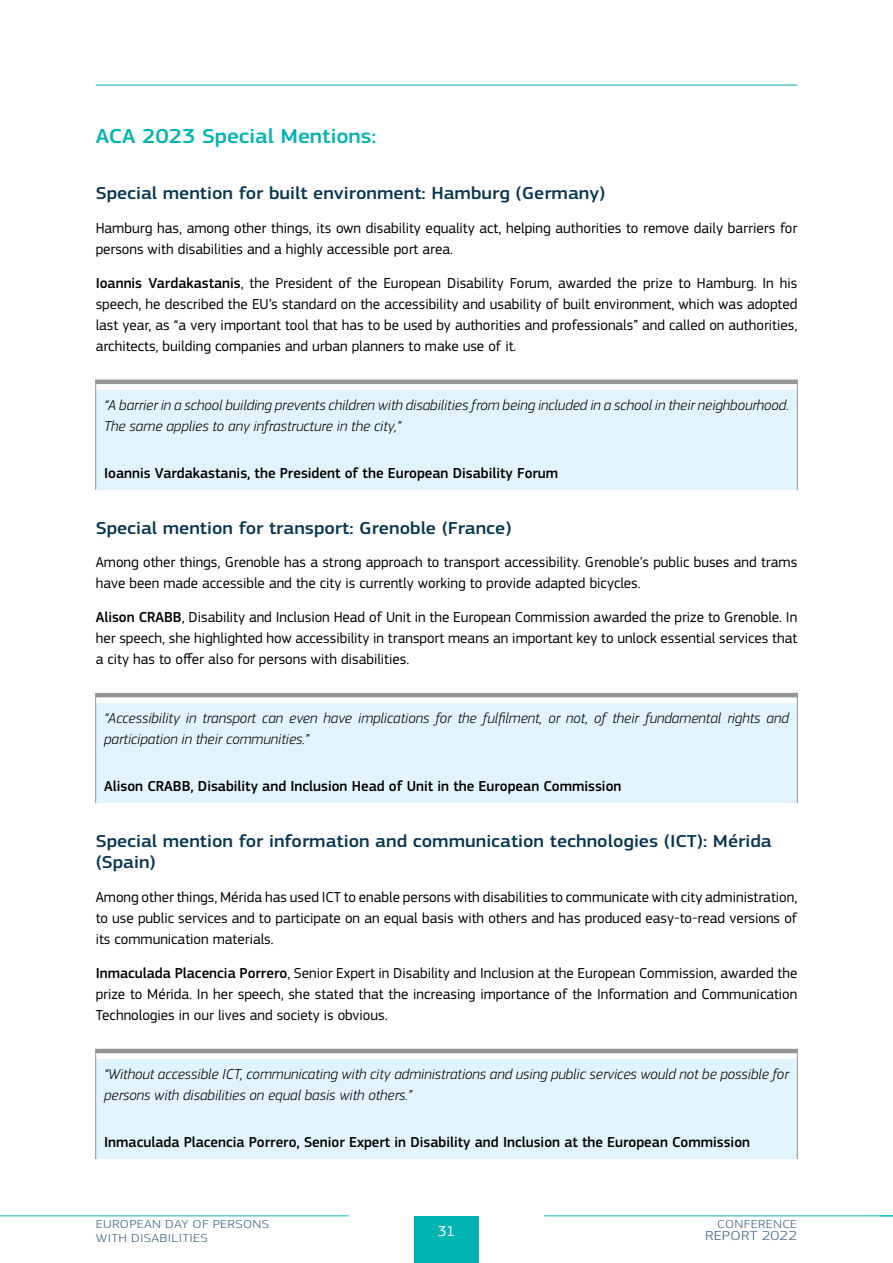
<style>
.page{position:relative;width:893px;height:1263px;background:#fff}
.page>*{position:absolute;margin:0;border:0;box-sizing:border-box;transform-origin:0 0}
.t1{font:500 21px "EC Square Sans Pro";color:#00b4b2;scale:1.11 1}
.t2{font:500 18px/21.6px "EC Square Sans Pro";color:#093753;scale:1.11 1}
.Text{font:15px/21px "EC Square Sans Pro";color:#000;text-align:justify}
.t3{font:italic 300 15px/21px "EC Square Sans Pro";color:#000}
.t4{font:500 15px "EC Square Sans Pro";color:#000}
.t5{font:15px "EC Square Sans Pro";color:#fff}
.t6{font:300 13.5px "EC Square Sans Pro";letter-spacing:.02em;color:#3f6487;scale:1.22 1}
.t7{font:300 12px/14.1px "EC Square Sans Pro";letter-spacing:.02em;color:#3f6487;scale:1.22 1}
.s1{font-weight:500}
</style>
<div class="page">
<hr style="left:96px;top:85px;width:701px;height:1px;background:#00b4b2">
<div style="left:96px;top:390px;width:701px;height:100px;background:#e1f4fd"></div>
<hr style="left:95px;top:380px;width:1px;height:110px;background:#939598">
<hr style="left:797px;top:380px;width:1px;height:110px;background:#939598">
<hr style="left:95px;top:380px;width:702px;height:4px;background:#939598">
<div style="left:96px;top:704px;width:701px;height:99px;background:#e1f4fd"></div>
<hr style="left:95px;top:693px;width:1px;height:110px;background:#939598">
<hr style="left:797px;top:693px;width:1px;height:110px;background:#939598">
<hr style="left:95px;top:693px;width:702px;height:4px;background:#939598">
<div style="left:96px;top:1059px;width:701px;height:100px;background:#e1f4fd"></div>
<hr style="left:95px;top:1049px;width:1px;height:110px;background:#939598">
<hr style="left:797px;top:1049px;width:1px;height:110px;background:#939598">
<hr style="left:95px;top:1049px;width:702px;height:4px;background:#939598">
<div style="left:414px;top:1216px;width:65px;height:47px;background:#00b4b2"></div>
<hr style="left:544px;top:1215px;width:349px;height:1px;background:#00b4b2">
<hr style="left:0;top:1215px;width:349px;height:1px;background:#00b4b2">
<svg style="left:880px;top:1215px;width:13px;height:1px"></svg>
<h2 class="t1" style="left:96px;top:124px;width:255px">ACA 2023 Special Mentions:</h2>
<h3 class="t2" style="left:96px;top:183px;width:461px">Special mention for built environment: Hamburg (Germany)</h3>
<p class="Text" style="left:96px;top:218px;width:703px">Hamburg has, among other things, its own disability equality act, helping authorities to remove daily barriers for persons with disabilities and a highly accessible port area.</p>
<p class="Text" style="left:96px;top:272px;width:703px"><span class="s1">Ioannis Vardakastanis</span>, the President of the European Disability Forum, awarded the prize to Hamburg. In his speech, he described the EU’s standard on the accessibility and usability of built environment, which was adopted last year, as “a very important tool that has to be used by authorities and professionals” and called on authorities, architects, building companies and urban planners to make use of it.</p>
<p class="t3" style="left:104px;top:395px;width:686px">“A barrier in a school building prevents children with disabilities from being included in a school in their neighbourhood.<br>The same applies to any infrastructure in the city,”</p>
<p class="t4" style="left:104px;top:464px;width:456px">Ioannis Vardakastanis, the President of the European Disability Forum</p>
<h3 class="t2" style="left:96px;top:517px;width:376px">Special mention for transport: Grenoble (France)</h3>
<p class="Text" style="left:96px;top:552px;width:703px">Among other things, Grenoble has a strong approach to transport accessibility. Grenoble’s public buses and trams have been made accessible and the city is currently working to provide adapted bicycles.</p>
<p class="Text" style="left:96px;top:607px;width:703px"><span class="s1">Alison CRABB</span>, Disability and Inclusion Head of Unit in the European Commission awarded the prize to Grenoble. In her speech, she highlighted how accessibility in transport means an important key to unlock essential services that a city has to offer also for persons with disabilities.</p>
<p class="t3" style="left:104px;top:708px;width:686px">“Accessibility in transport can even have implications for the fulfilment, or not, of their fundamental rights and participation in their communities.”</p>
<p class="t4" style="left:104px;top:777px;width:519px">Alison CRABB, Disability and Inclusion Head of Unit in the European Commission</p>
<h3 class="t2" style="left:96px;top:830px;width:611px">Special mention for information and communication technologies (ICT): Mérida (Spain)</h3>
<p class="Text" style="left:96px;top:887px;width:703px">Among other things, Mérida has used ICT to enable persons with disabilities to communicate with city administration, to use public services and to participate on an equal basis with others and has produced easy-to-read versions of its communication materials.</p>
<p class="Text" style="left:96px;top:963px;width:703px"><span class="s1">Inmaculada Placencia Porrero</span>, Senior Expert in Disability and Inclusion at the European Commission, awarded the prize to Mérida. In her speech, she stated that the increasing importance of the Information and Communication Technologies in our lives and society is obvious.</p>
<p class="t3" style="left:104px;top:1064px;width:686px">“Without accessible ICT, communicating with city administrations and using public services would not be possible for persons with disabilities on equal basis with others.”</p>
<p class="t4" style="left:104px;top:1133px;width:647px">Inmaculada Placencia Porrero, Senior Expert in Disability and Inclusion at the European Commission</p>
<p class="t7" style="left:96px;top:1217px;width:144px">EUROPEAN DAY OF PERSONS<br>WITH DISABILITIES</p>
<p class="t5" style="left:438px;top:1222px;width:18px">31</p>
<p class="t7" style="left:717px;top:1217px;width:67px">CONFERENCE</p>
<p class="t6" style="left:705px;top:1227px;width:77px">REPORT 2022</p>
</div>
